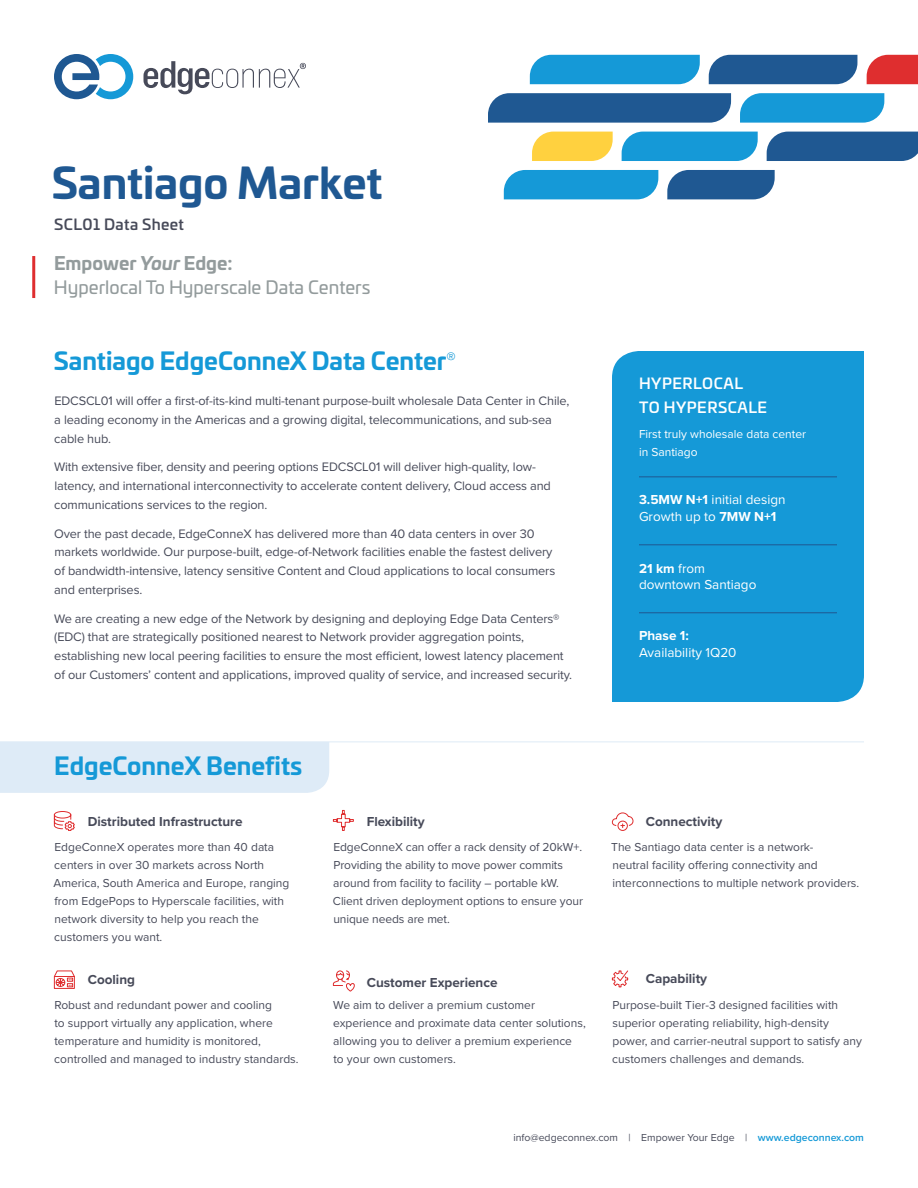
<style>
.page{position:relative;width:918px;height:1188px;background:#fff}
.page>*{position:absolute;margin:0;border:0;box-sizing:border-box;transform-origin:0 0}
.Data_Sheet_Header{font:700 42px "Univia Pro";color:#1f5892}
.Section_Header{font:700 24px "Univia Pro";color:#1599d7}
.Section_Header_w__Ba{font:700 24px "Univia Pro";color:#1599d7}
.Callout{font:18px/24px "Univia Pro";color:#939b9c}
.Subhead{font:500 15px/24px "Univia Pro";letter-spacing:.035em;color:#fff}
.Subhead-2{font:500 15px "Univia Pro";letter-spacing:.025em;color:#474a59}
.Body_Stats{font:13.5px/16.5px "Proxima Nova";color:#fff}
.Paragraph_Header{font:700 13.5px "Proxima Nova";color:#474a59}
.Body_Copy{font:12.75px/18.8px "Proxima Nova";letter-spacing:-.01em;color:#474a59}
.Small_Copy{font:12px/18px "Proxima Nova";color:#474a59}
.Paragraph_Header-2{font:12px/18px "Proxima Nova";color:#474a59}
.Subhead-3{font:12px/18px "Proxima Nova";color:#fff}
.t1{font:10.5px "Proxima Nova";color:#474a59}
.s1{font-weight:700}
.s2{font-weight:600;color:#1599d7}
</style>
<div class="page">
<div style="left:0;top:743px;width:329px;height:50px;background:#deebf7"></div>
<hr style="left:0;top:742px;width:864px;height:1px;background:#deebf7">
<svg style="left:54px;top:811px;width:21px;height:20px"></svg>
<svg style="left:333px;top:810px;width:21px;height:21px"></svg>
<svg style="left:612px;top:812px;width:22px;height:19px"></svg>
<div style="left:612px;top:351px;width:252px;height:351px;background:#1599d7"></div>
<hr style="left:639px;top:476px;width:198px;height:1px;background:#1f5892">
<hr style="left:639px;top:544px;width:198px;height:1px;background:#1f5892">
<hr style="left:639px;top:612px;width:198px;height:1px;background:#1f5892">
<svg style="left:54px;top:54px;width:79px;height:45px"></svg>
<svg style="left:144px;top:61px;width:162px;height:33px"></svg>
<svg style="left:53px;top:970px;width:22px;height:19px"></svg>
<svg style="left:333px;top:970px;width:22px;height:22px"></svg>
<svg style="left:612px;top:970px;width:17px;height:18px"></svg>
<hr style="left:32px;top:256px;width:3px;height:42px;background:#df2e2f">
<div style="left:709px;top:55px;width:148px;height:29px;background:#1f5892"></div>
<svg style="left:867px;top:55px;width:51px;height:29px"></svg>
<div style="left:530px;top:55px;width:170px;height:29px;background:#1599d7"></div>
<svg style="left:488px;top:93px;width:243px;height:30px;background:#295f96"></svg>
<svg style="left:740px;top:93px;width:144px;height:30px;background:#239fd9"></svg>
<div style="left:622px;top:132px;width:136px;height:29px;background:#1599d7"></div>
<div style="left:767px;top:132px;width:151px;height:29px;background:#1f5892"></div>
<svg style="left:532px;top:132px;width:81px;height:29px;background:#ffd44f"></svg>
<div style="left:504px;top:170px;width:154px;height:29px;background:#1599d7"></div>
<svg style="left:667px;top:170px;width:108px;height:29px;background:#2e6399"></svg>
<p class="Data_Sheet_Header" style="left:52px;top:149px;width:332px">Santiago Market</p>
<p class="Subhead-2" style="left:54px;top:212px;width:132px">SCL01 Data Sheet</p>
<p class="Callout" style="left:54px;top:251px;width:318px"><span class="s1">Empower Your Edge:<br></span>Hyperlocal To Hyperscale Data Centers</p>
<p class="Section_Header" style="left:54px;top:341px;width:404px">Santiago EdgeConneX Data Center<sup>®</sup></p>
<p class="Body_Copy" style="left:54px;top:391px;width:517px">EDCSCL01 will offer a first-of-its-kind multi-tenant purpose-built wholesale Data Center in Chile, a leading economy in the Americas and a growing digital, telecommunications, and sub-sea cable hub.</p>
<p class="Body_Copy" style="left:54px;top:457px;width:498px">With extensive fiber, density and peering options EDCSCL01 will deliver high-quality, low&shy;latency, and international interconnectivity to accelerate content delivery, Cloud access and communications services to the region.</p>
<p class="Body_Copy" style="left:54px;top:523px;width:503px">Over the past decade, EdgeConneX has delivered more than 40 data centers in over 30 markets worldwide. Our purpose-built, edge-of-Network facilities enable the fastest delivery of bandwidth-intensive, latency sensitive Content and Cloud applications to local consumers and enterprises.</p>
<p class="Body_Copy" style="left:54px;top:608px;width:520px">We are creating a new edge of the Network by designing and deploying Edge Data Centers® (EDC) that are strategically positioned nearest to Network provider aggregation points, establishing new local peering facilities to ensure the most efficient, lowest latency placement of our Customers’ content and applications, improved quality of service, and increased security.</p>
<p class="Subhead" style="left:639px;top:371px;width:130px">HYPERLOCAL<br>TO HYPERSCALE</p>
<p class="Subhead-3" style="left:639px;top:425px;width:169px">First truly wholesale data center in Santiago</p>
<p class="Body_Stats" style="left:639px;top:491px;width:148px"><span class="s1">3.5MW N+1</span> initial design<br>Growth up to <span class="s1">7MW N+1</span></p>
<p class="Body_Stats" style="left:639px;top:560px;width:119px;line-height:15.9px"><span class="s1">21 km</span> from downtown Santiago</p>
<p class="Body_Stats" style="left:639px;top:627px;width:99px"><span class="s1">Phase 1:<br></span>Availability 1Q20</p>
<p class="Section_Header_w__Ba" style="left:54px;top:746px;width:250px">EdgeConneX Benefits</p>
<p class="Paragraph_Header" style="left:88px;top:812px;width:156px">Distributed Infrastructure</p>
<p class="Small_Copy" style="left:54px;top:838px;width:237px">EdgeConneX operates more than 40 data centers in over 30 markets across North America, South America and Europe, ranging from EdgePops to Hyperscale facilities, with network diversity to help you reach the customers you want.</p>
<p class="Paragraph_Header" style="left:88px;top:970px;width:49px">Cooling</p>
<p class="Small_Copy" style="left:54px;top:996px;width:246px">Robust and redundant power and cooling<br>to support virtually any application, where temperature and humidity is monitored, controlled and managed to industry standards.</p>
<p class="Paragraph_Header" style="left:367px;top:812px;width:59px">Flexibility</p>
<p class="Small_Copy" style="left:333px;top:838px;width:252px">EdgeConneX can offer a rack density of 20kW+.<br>Providing the ability to move power commits around from facility to facility – portable kW.<br>Client driven deployment options to ensure your unique needs are met.</p>
<p class="Paragraph_Header" style="left:367px;top:972px;width:132px">Customer Experience</p>
<p class="Paragraph_Header-2" style="left:333px;top:996px;width:254px">We aim to deliver a premium customer experience and proximate data center solutions, allowing you to deliver a premium experience<br>to your own customers.</p>
<p class="Paragraph_Header" style="left:646px;top:812px;width:78px">Connectivity</p>
<p class="Small_Copy" style="left:611px;top:838px;width:250px">The Santiago data center is a network-<br>neutral facility offering connectivity and interconnections to multiple network providers.</p>
<p class="Paragraph_Header" style="left:646px;top:968px;width:63px">Capability</p>
<p class="Small_Copy" style="left:612px;top:996px;width:251px">Purpose-built Tier-3 designed facilities with superior operating reliability, high-density power, and carrier-neutral support to satisfy any customers challenges and demands.</p>
<p class="t1" style="left:513px;top:1130px;width:352px">info@edgeconnex.com | Empower Your Edge | <span class="s2">www.edgeconnex.com</span></p>
</div>
